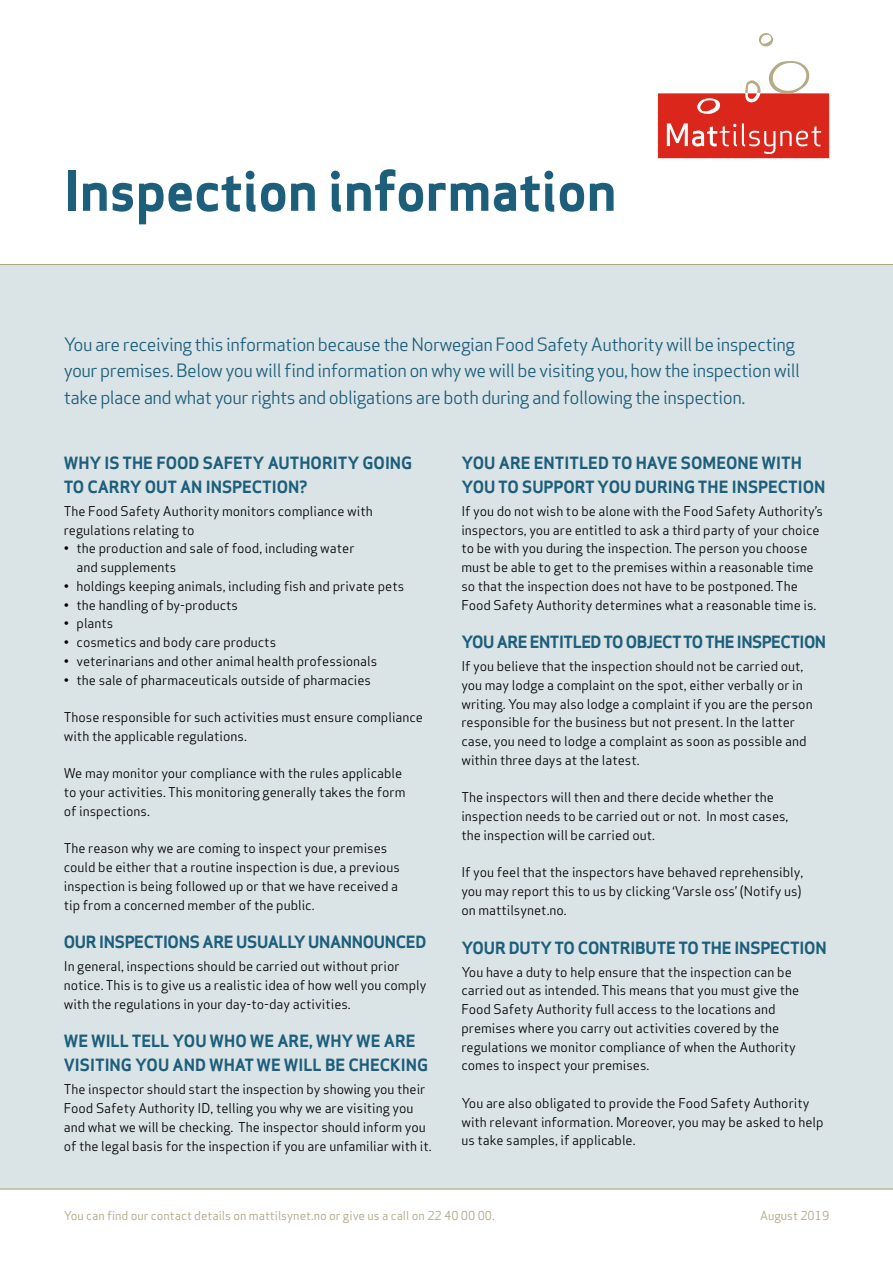
<style>
.page{position:relative;width:893px;height:1263px;background:#fff}
.page>*{position:absolute;margin:0;border:0;box-sizing:border-box;transform-origin:0 0}
.t1{font:700 54.3px "Apex Sans";letter-spacing:-.01em;color:#1d5e7b}
.t2{font:18px/26.2px "Apex Sans";letter-spacing:-.03em;color:#1d5e7b}
.t3{font:700 16.5px/24px "Apex Sans";color:#1d5e7b}
.t4{font:700 16.5px "Apex Sans";letter-spacing:-.03em;color:#1d5e7b}
.t5{font:700 16.5px "Apex Sans";letter-spacing:-.02em;color:#1d5e7b}
.t6{font:13.2px/18.8px "Apex Sans";color:#000}
.t7{font:12px "Apex Sans";color:#aba480}
</style>
<div class="page">
<div style="left:0;top:264px;width:893px;height:925px;background:#dae4e6"></div>
<hr style="left:0;top:1188px;width:893px;height:1px;background:#aba480">
<svg style="left:759px;top:33px;width:14px;height:13px"></svg>
<svg style="left:658px;top:61px;width:171px;height:97px"></svg>
<hr style="left:0;top:264px;width:893px;height:1px;background:#aba480">
<h1 class="t1" style="left:64px;top:156px;width:554px">Inspection information</h1>
<p class="t2" style="left:64px;top:330px;width:738px">You are receiving this information because the Norwegian Food Safety Authority will be inspecting your premises. Below you will find information on why we will be visiting you, how the inspection will take place and what your rights and obligations are both during and following the inspection.</p>
<p class="t3" style="left:64px;top:451px;width:350px">WHY IS THE FOOD SAFETY AUTHORITY GOING<br>TO CARRY OUT AN INSPECTION?</p>
<p class="t6" style="left:64px;top:500px;width:310px">The Food Safety Authority monitors compliance with regulations relating to</p>
<p class="t6" style="left:77px;top:538px;width:280px;text-indent:-13px">• the production and sale of food, including water and supplements</p>
<p class="t6" style="left:64px;top:575px;width:342px">• holdings keeping animals, including fish and private pets</p>
<p class="t6" style="left:64px;top:594px;width:176px">• the handling of by-products</p>
<p class="t6" style="left:64px;top:613px;width:51px">• plants</p>
<p class="t6" style="left:64px;top:632px;width:214px">• cosmetics and body care products</p>
<p class="t6" style="left:64px;top:650px;width:315px">• veterinarians and other animal health professionals</p>
<p class="t6" style="left:64px;top:669px;width:309px">• the sale of pharmaceuticals outside of pharmacies</p>
<p class="t6" style="left:64px;top:707px;width:361px">Those responsible for such activities must ensure compliance with the applicable regulations.</p>
<p class="t6" style="left:64px;top:763px;width:343px">We may monitor your compliance with the rules applicable to your activities. This monitoring generally takes the form of inspections.</p>
<p class="t6" style="left:64px;top:838px;width:338px">The reason why we are coming to inspect your premises could be either that a routine inspection is due, a previous inspection is being followed up or that we have received a tip from a concerned member of the public.</p>
<p class="t5" style="left:64px;top:931px;width:364px">OUR INSPECTIONS ARE USUALLY UNANNOUNCED</p>
<p class="t6" style="left:64px;top:956px;width:364px">In general, inspections should be carried out without prior notice. This is to give us a realistic idea of how well you comply with the regulations in your day-to-day activities.</p>
<p class="t3" style="left:64px;top:1029px;width:366px">WE WILL TELL YOU WHO WE ARE, WHY WE ARE<br>VISITING YOU AND WHAT WE WILL BE CHECKING</p>
<p class="t6" style="left:64px;top:1079px;width:369px">The inspector should start the inspection by showing you their Food Safety Authority ID, telling you why we are visiting you and what we will be checking. The inspector should inform you of the legal basis for the inspection if you are unfamiliar with it.</p>
<p class="t3" style="left:461px;top:451px;width:366px">YOU ARE ENTITLED TO HAVE SOMEONE WITH<br>YOU TO SUPPORT YOU DURING THE INSPECTION</p>
<p class="t6" style="left:461px;top:500px;width:363px">If you do not wish to be alone with the Food Safety Authority’s inspectors, you are entitled to ask a third party of your choice to be with you during the inspection. The person you choose must be able to get to the premises within a reasonable time so that the inspection does not have to be postponed. The Food Safety Authority determines what a reasonable time is.</p>
<p class="t4" style="left:461px;top:631px;width:366px">YOU ARE ENTITLED TO OBJECT TO THE INSPECTION</p>
<p class="t6" style="left:461px;top:656px;width:353px">If you believe that the inspection should not be carried out, you may lodge a complaint on the spot, either verbally or in writing. You may also lodge a complaint if you are the person responsible for the business but not present. In the latter case, you need to lodge a complaint as soon as possible and within three days at the latest.</p>
<p class="t6" style="left:461px;top:787px;width:329px">The inspectors will then and there decide whether the inspection needs to be carried out or not. In most cases, the inspection will be carried out.</p>
<p class="t6" style="left:461px;top:862px;width:344px">If you feel that the inspectors have behaved reprehensibly, you may report this to us by clicking ‘Varsle oss’ (Notify us) on mattilsynet.no.</p>
<p class="t3" style="left:461px;top:935px;width:367px">YOUR DUTY TO CONTRIBUTE TO THE INSPECTION</p>
<p class="t6" style="left:461px;top:961px;width:340px">You have a duty to help ensure that the inspection can be carried out as intended. This means that you must give the Food Safety Authority full access to the locations and premises where you carry out activities covered by the regulations we monitor compliance of when the Authority comes to inspect your premises.</p>
<p class="t6" style="left:461px;top:1092px;width:364px">You are also obligated to provide the Food Safety Authority with relevant information. Moreover, you may be asked to help us take samples, if applicable.</p>
<p class="t7" style="left:64px;top:1206px;width:432px">You can find our contact details on mattilsynet.no or give us a call on 22 40 00 00.</p>
<p class="t7" style="left:760px;top:1206px;width:71px">August 2019</p>
</div>
